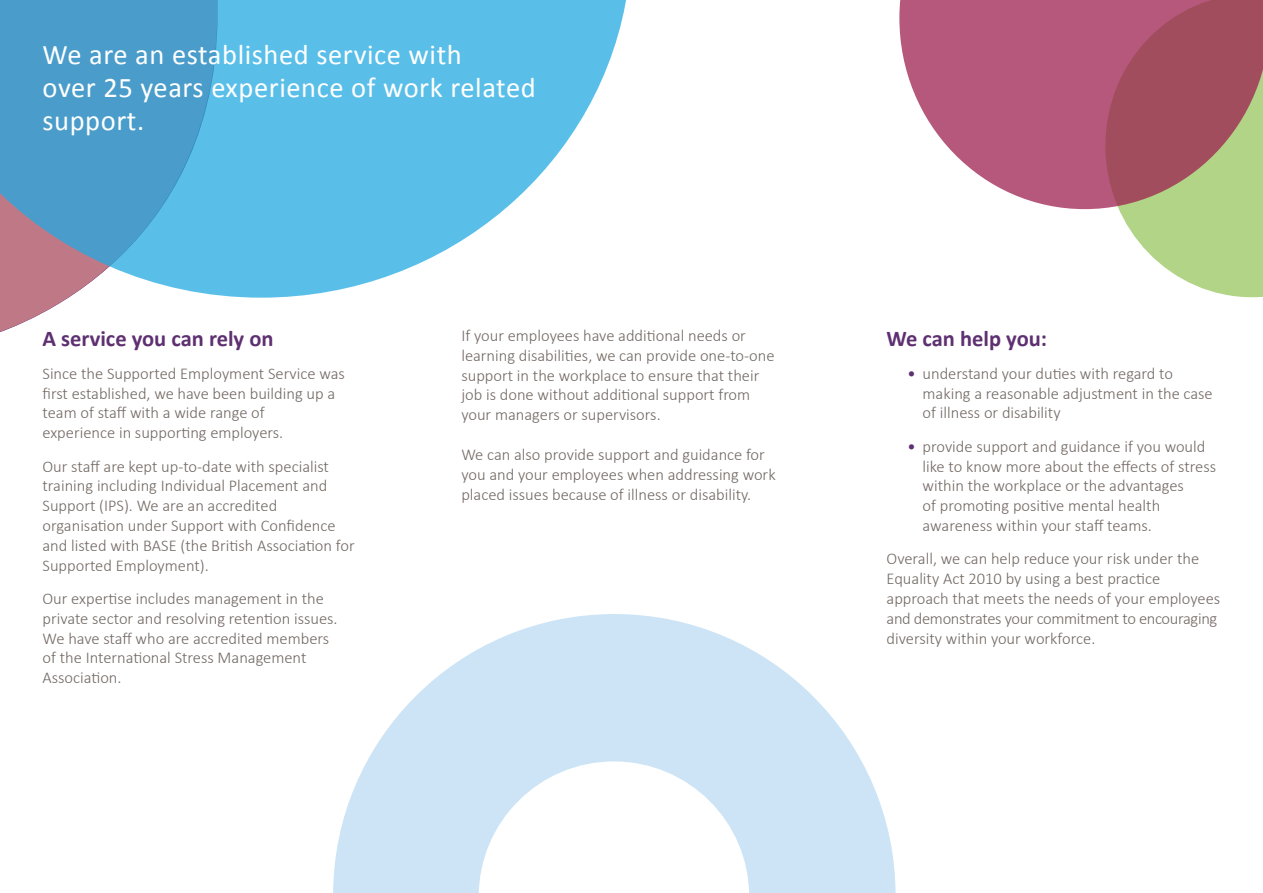
<style>
.page{position:relative;width:1263px;height:893px;background:#fff}
.page>*{position:absolute;margin:0;border:0;box-sizing:border-box;transform-origin:0 0}
._01__White_19pt{font:28.5px/33px "Calibri";letter-spacing:.02em;color:#fff}
.A_Heading{font:700 22.5px "Calibri";color:#5e3071}
._02_Standard_grey_11{font:300 16.5px/19.8px "Calibri";color:#726862}
.s1{font-weight:400;color:#5e3071}
</style>
<div class="page">
<svg style="left:1119px;top:209px;width:144px;height:88px;fill:#b1d487"></svg>
<svg style="left:0;top:298px;width:68px;height:34px;fill:#bf7986"></svg>
<svg style="left:0;top:0;width:626px;height:298px;fill:#5abfe8"></svg>
<svg style="left:899px;top:0;width:364px;height:209px;background:#b77081"></svg>
<svg style="left:333px;top:614px;width:562px;height:279px;fill:#cce4f6"></svg>
<svg style="left:479px;top:761px;width:270px;height:132px"></svg>
<p class="_01__White_19pt" style="left:43px;top:38px;width:421px">We are an established service with</p>
<p class="_01__White_19pt" style="left:43px;top:71px;width:495px">over 25 years experience of work related support.</p>
<p class="A_Heading" style="left:43px;top:324px;width:233px">A service you can rely on</p>
<p class="_02_Standard_grey_11" style="left:43px;top:363px;width:304px">Since the Supported Employment Service was first established, we have been building up a team of staff with a wide range of</p>
<p class="_02_Standard_grey_11" style="left:43px;top:423px;width:242px">experience in supporting employers.</p>
<p class="_02_Standard_grey_11" style="left:43px;top:456px;width:288px;text-align:justify">Our staff are kept up-to-date with specialist training including Individual Placement and Support (IPS). We are an accredited</p>
<p class="_02_Standard_grey_11" style="left:43px;top:515px;width:314px">organisation under Support with Confidence and listed with BASE (the British Association for<br>Supported Employment).</p>
<p class="_02_Standard_grey_11" style="left:43px;top:588px;width:283px">Our expertise includes management in the</p>
<p class="_02_Standard_grey_11" style="left:43px;top:608px;width:297px">private sector and resolving retention issues.<br>We have staff who are accredited members</p>
<p class="_02_Standard_grey_11" style="left:43px;top:648px;width:265px">of the International Stress Management</p>
<p class="_02_Standard_grey_11" style="left:43px;top:668px;width:81px">Association.</p>
<p class="_02_Standard_grey_11" style="left:461px;top:326px;width:315px">If your employees have additional needs or learning disabilities, we can provide one-to-one support in the workplace to ensure that their job is done without additional support from your managers or supervisors.</p>
<p class="_02_Standard_grey_11" style="left:461px;top:444px;width:316px">We can also provide support and guidance for you and your employees when addressing work placed issues because of illness or disability.</p>
<p class="A_Heading" style="left:886px;top:324px;width:162px">We can help you:</p>
<p class="_02_Standard_grey_11" style="left:922px;top:363px;width:292px;text-indent:-15px"><span class="s1">•</span> understand your duties with regard to making a reasonable adjustment in the case of illness or disability</p>
<p class="_02_Standard_grey_11" style="left:922px;top:436px;width:295px;text-indent:-15px"><span class="s1">•</span> provide support and guidance if you would like to know more about the effects of stress within the workplace or the advantages<br>of promoting positive mental health</p>
<p class="_02_Standard_grey_11" style="left:922px;top:515px;width:231px">awareness within your staff teams.</p>
<p class="_02_Standard_grey_11" style="left:886px;top:549px;width:314px">Overall, we can help reduce your risk under the<br>Equality Act 2010 by using a best practice</p>
<p class="_02_Standard_grey_11" style="left:886px;top:588px;width:335px">approach that meets the needs of your employees and demonstrates your commitment to encouraging diversity within your workforce.</p>
</div>
